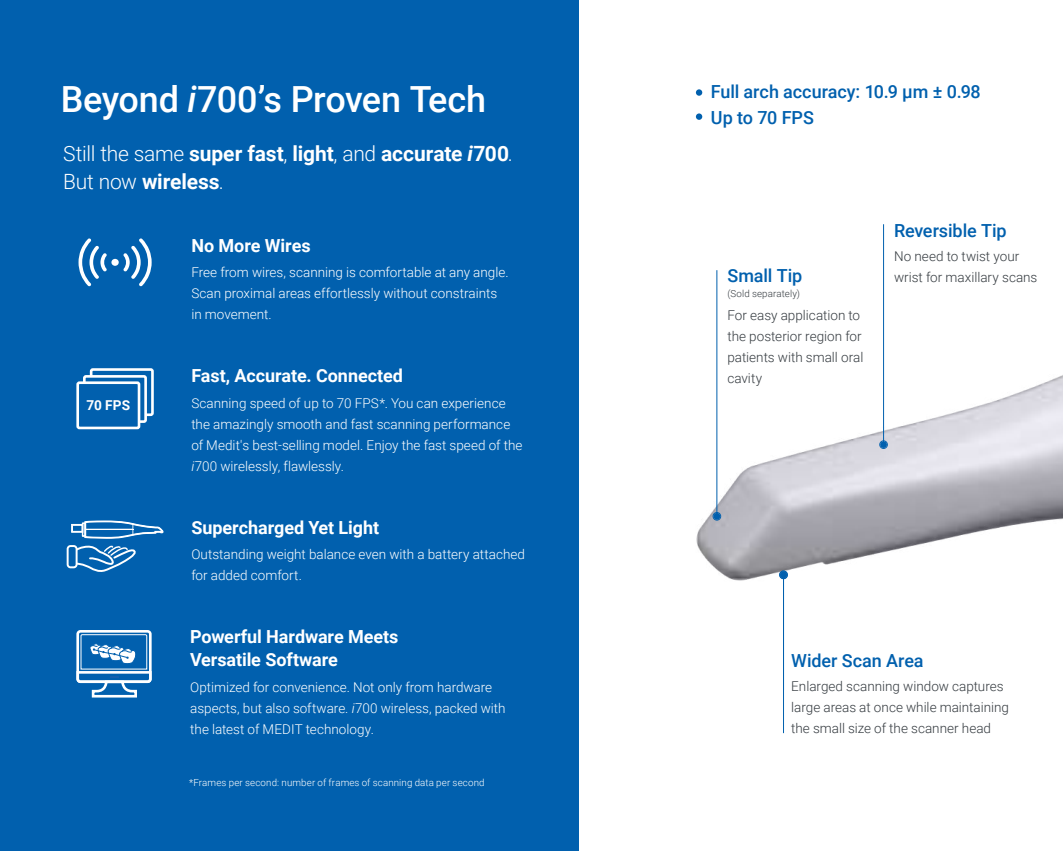
<style>
.page{position:relative;width:1063px;height:851px;background:#fff}
.page>*{position:absolute;margin:0;border:0;box-sizing:border-box;transform-origin:0 0}
.t1{font:500 36px "Roboto";letter-spacing:-.01em;color:#fff}
.t2{font:700 21px/28.5px "Roboto";letter-spacing:-.005em;color:#fff}
.t3{font:700 18px/22.5px "Roboto";letter-spacing:-.005em;color:#fff}
.t4{font:500 18px/25.5px "Roboto";letter-spacing:-.005em;color:#0160ae}
.t5{font:700 13.65px "Roboto";color:#fff}
.t6{font:300 13.5px/21px "Roboto";color:#fff}
.t7{font:300 13.5px/21px "Roboto";color:#353b40}
.t8{font:300 9.75px "Roboto";letter-spacing:.015em;color:#fff}
.t9{font:300 9.75px "Roboto";letter-spacing:.015em;color:#353b40}
.s1{font-style:italic}
.s2{font-weight:300}
</style>
<div class="page">
<div style="left:0;top:0;width:578px;height:850px;background:#0160ae"></div>
<img style="left:696px;top:224px;width:367px;height:432px">
<hr style="left:883px;top:224px;width:1px;height:219px;background:#0160ae">
<div style="left:880px;top:440px;width:8px;height:8px;border:1px solid #0160ae;border-radius:50%"></div>
<svg style="left:881px;top:442px;width:5px;height:5px"></svg>
<svg style="left:79px;top:238px;width:73px;height:48px"></svg>
<div style="left:696px;top:89px;width:6px;height:7px;background:#0160ae;border-radius:50%"></div>
<div style="left:696px;top:113px;width:6px;height:7px;background:#0160ae;border-radius:50%"></div>
<div style="left:90px;top:368px;width:64px;height:48px;border:3px solid #fff;border-radius:2px"></div>
<svg style="left:84px;top:376px;width:62px;height:45px"></svg>
<div style="left:83px;top:375px;width:64px;height:48px;border:3px solid #fff;border-radius:2px"></div>
<div style="left:78px;top:382px;width:61px;height:46px;background:#0160ae;border-radius:2px"></div>
<div style="left:76px;top:381px;width:64px;height:48px;border:3px solid #fff;border-radius:2px"></div>
<div style="left:76px;top:630px;width:76px;height:53px;border:3px solid #fff;border-radius:3px"></div>
<svg style="left:76px;top:634px;width:76px;height:64px"></svg>
<div style="left:67px;top:545px;width:11px;height:23px;border:2px solid #fff;border-radius:3px"></div>
<svg style="left:71px;top:520px;width:93px;height:52px"></svg>
<hr style="left:717px;top:270px;width:1px;height:245px;background:#0160ae">
<div style="left:713px;top:512px;width:8px;height:8px;border:1px solid #0160ae;border-radius:50%"></div>
<svg style="left:714px;top:513px;width:6px;height:6px"></svg>
<hr style="left:783px;top:576px;width:1px;height:157px;background:#0160ae">
<div style="left:780px;top:571px;width:7px;height:7px;border:1px solid #0160ae;border-radius:50%"></div>
<svg style="left:781px;top:572px;width:5px;height:5px"></svg>
<h1 class="t1" style="left:61px;top:74px;width:427px">Beyond <span class="s1">i</span>700’s Proven Tech</h1>
<h2 class="t2" style="left:63px;top:138px;width:451px"><span class="s2">Still the same</span> super fast<span class="s2">,</span> light<span class="s2">, and</span> accurate <span class="s1">i</span>700<span class="s2">.<br>But now</span> wireless<span class="s2">.</span></h2>
<h3 class="t3" style="left:191px;top:234px;width:121px">No More Wires</h3>
<p class="t5" style="left:86px;top:396px;width:45px">70 FPS</p>
<p class="t6" style="left:191px;top:261px;width:319px">Free from wires, scanning is comfortable at any angle.<br>Scan proximal areas effortlessly without constraints in movement.</p>
<h3 class="t3" style="left:191px;top:363px;width:213px">Fast, Accurate. Connected</h3>
<p class="t6" style="left:191px;top:392px;width:333px">Scanning speed of up to 70 FPS*. You can experience the amazingly smooth and fast scanning performance of Medit's best-selling model. Enjoy the fast speed of the <span class="s1">i</span>700 wirelessly, flawlessly.</p>
<h3 class="t3" style="left:191px;top:515px;width:189px">Supercharged Yet Light</h3>
<p class="t6" style="left:191px;top:543px;width:335px">Outstanding weight balance even with a battery attached for added comfort.</p>
<h3 class="t3" style="left:190px;top:625px;width:210px">Powerful Hardware Meets<br>Versatile Software</h3>
<p class="t6" style="left:190px;top:676px;width:317px">Optimized for convenience. Not only from hardware aspects, but also software. <span class="s1">i</span>700 wireless, packed with the latest of MEDIT technology.</p>
<p class="t8" style="left:189px;top:775px;width:297px">*Frames per second: number of frames of scanning data per second</p>
<h3 class="t4" style="left:711px;top:79px;width:271px">Full arch accuracy: 10.9 μm ± 0.98<br>Up to 70 FPS</h3>
<h3 class="t4" style="left:727px;top:262px;width:76px">Small Tip</h3>
<p class="t7" style="left:727px;top:304px;width:138px">For easy application to the posterior region for patients with small oral cavity</p>
<p class="t9" style="left:727px;top:287px;width:74px">(Sold separately)</p>
<h3 class="t4" style="left:894px;top:217px;width:114px">Reversible Tip</h3>
<p class="t7" style="left:894px;top:245px;width:145px">No need to twist your wrist for maxillary scans</p>
<h3 class="t4" style="left:791px;top:647px;width:134px">Wider Scan Area</h3>
<p class="t7" style="left:791px;top:674px;width:219px">Enlarged scanning window captures large areas at once while maintaining the small size of the scanner head</p>
</div>
